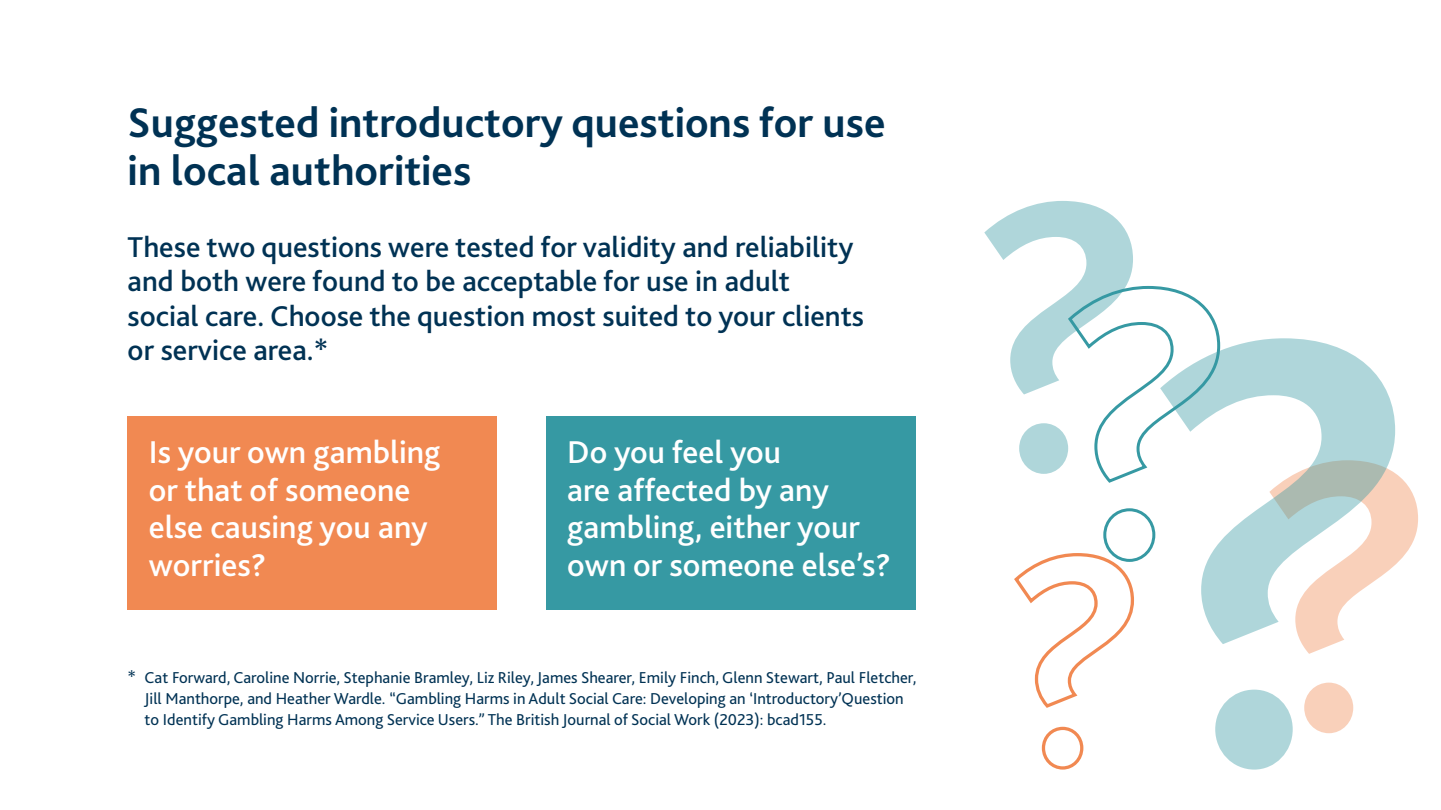
<style>
.page{position:relative;width:1441px;height:810px;background:#fff}
.page>*{position:absolute;margin:0;border:0;box-sizing:border-box;transform-origin:0 0}
.t1{font:700 43.5px/48px "Bliss 2";color:#003254}
.t2{font:500 33px/37.5px "Bliss 2";color:#fff}
.t3{font:500 30px/34.5px "Bliss 2";color:#003254}
.t4{font:16.5px/21px "Bliss 2";color:#003254}
.s1{font-size:18px}
</style>
<div class="page">
<svg style="left:1394px;top:472px;width:23px;height:94px"></svg>
<svg style="left:1221px;top:338px;width:173px;height:432px"></svg>
<svg style="left:984px;top:201px;width:237px;height:569px"></svg>
<div style="left:128px;top:417px;width:369px;height:193px;background:#f18952"></div>
<div style="left:546px;top:417px;width:369px;height:193px;background:#3699a3"></div>
<h1 class="t1" style="left:128px;top:97px;width:759px">Suggested introductory questions for use in local authorities</h1>
<h3 class="t3" style="left:128px;top:229px;width:737px">These two questions were tested for validity and reliability and both were found to be acceptable for use in adult social care. Choose the question most suited to your clients or service area.*</h3>
<h2 class="t2" style="left:149px;top:433px;width:293px">Is your own gambling or that of someone else causing you any worries?</h2>
<h2 class="t2" style="left:567px;top:433px;width:325px">Do you feel you<br>are affected by any gambling, either your own or someone else’s?</h2>
<p class="t4" style="left:145px;top:667px;width:773px;text-indent:-17px"><span class="s1">*</span> Cat Forward, Caroline Norrie, Stephanie Bramley, Liz Riley, James Shearer, Emily Finch, Glenn Stewart, Paul Fletcher,<br>Jill Manthorpe, and Heather Wardle. “Gambling Harms in Adult Social Care: Developing an ‘Introductory’Question to Identify Gambling Harms Among Service Users.” The British Journal of Social Work (2023): bcad155.</p>
</div>
